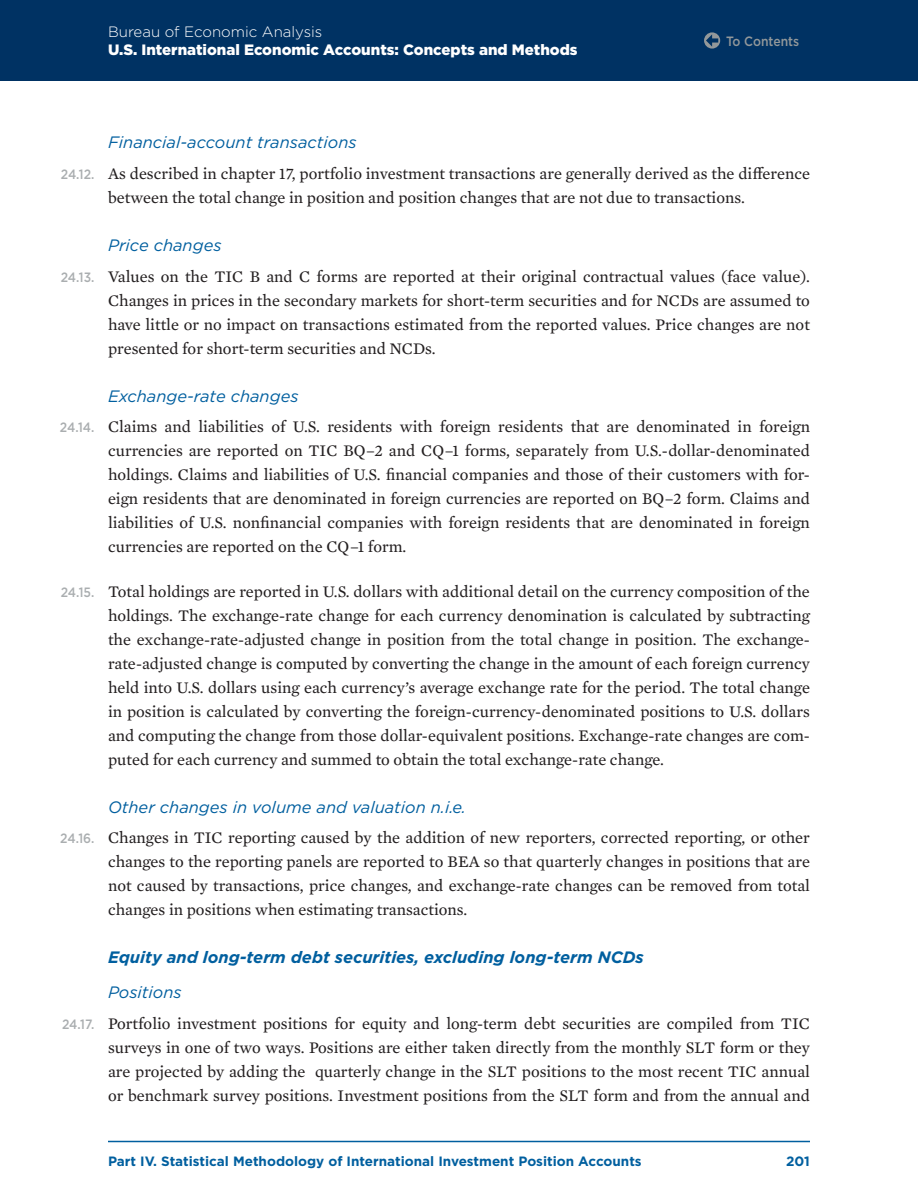
<style>
.page{position:relative;width:918px;height:1188px;background:#fff}
.page>*{position:absolute;margin:0;border:0;box-sizing:border-box;transform-origin:0 0}
.t1{font:16.5px/24px "Mercury Text G2";color:#231f20;text-align:justify}
.t2{font:italic 16.5px "Gotham";color:#005f9f}
.t3{font:italic 700 16.5px "Gotham";color:#005f9f}
.t4{font:900 15px "Gotham";color:#fff}
.t5{font:300 15px "Gotham";color:#fff}
.t6{font:700 13.5px "Gotham";color:#005f9f}
.t7{font:500 13.5px "Gotham";color:#93989a;scale:.9 1}
.s1{font-family:"Gotham";font-weight:500;font-size:13.5px;color:#aaaeb0}
</style>
<div class="page">
<div style="left:0;top:0;width:918px;height:81px;background:#003263"></div>
<hr style="left:108px;top:1141px;width:702px;height:1px;background:#005f9f">
<svg style="left:704px;top:32px;width:16px;height:17px"></svg>
<svg style="left:706px;top:34px;width:12px;height:13px"></svg>
<p class="t5" style="left:108px;top:23px;width:216px">Bureau of Economic Analysis</p>
<p class="t4" style="left:108px;top:40px;width:471px">U.S. International Economic Accounts: Concepts and Methods</p>
<p class="t7" style="left:726px;top:32px;width:83px">To Contents</p>
<h5 class="t2" style="left:108px;top:132px;width:250px">Financial-account transactions</h5>
<p class="t1" style="left:108px;top:161px;width:704px;text-indent:-47px"><span class="s1">24.12.</span> As described in chapter 17, portfolio investment transactions are generally derived as the difference between the total change in position and position changes that are not due to transactions.</p>
<h5 class="t2" style="left:108px;top:235px;width:115px">Price changes</h5>
<p class="t1" style="left:108px;top:263px;width:704px;text-indent:-47px"><span class="s1">24.13.</span> Values on the TIC B and C forms are reported at their original contractual values (face value).<br>Changes in prices in the secondary markets for short-term securities and for NCDs are assumed to have little or no impact on transactions estimated from the reported values. Price changes are not presented for short-term securities and NCDs.</p>
<h5 class="t2" style="left:108px;top:385px;width:192px">Exchange-rate changes</h5>
<p class="t1" style="left:108px;top:414px;width:704px;text-indent:-48px"><span class="s1">24.14.</span> Claims and liabilities of U.S. residents with foreign residents that are denominated in foreign currencies are reported on TIC BQ–2 and CQ–1 forms, separately from U.S.-dollar-denominated holdings. Claims and liabilities of U.S. financial companies and those of their customers with for&shy;eign residents that are denominated in foreign currencies are reported on BQ–2 form. Claims and liabilities of U.S. nonfinancial companies with foreign residents that are denominated in foreign currencies are reported on the CQ–1 form.</p>
<p class="t1" style="left:108px;top:578px;width:704px;text-indent:-47px"><span class="s1">24.15.</span> Total holdings are reported in U.S. dollars with additional detail on the currency composition of the holdings. The exchange-rate change for each currency denomination is calculated by subtracting the exchange-rate-adjusted change in position from the total change in position. The exchange&shy;rate-adjusted change is computed by converting the change in the amount of each foreign currency held into U.S. dollars using each currency’s average exchange rate for the period. The total change in position is calculated by converting the foreign-currency-denominated positions to U.S. dollars and computing the change from those dollar-equivalent positions. Exchange-rate changes are com&shy;puted for each currency and summed to obtain the total exchange-rate change.</p>
<h5 class="t2" style="left:108px;top:796px;width:359px">Other changes in volume and valuation n.i.e.</h5>
<p class="t1" style="left:108px;top:825px;width:704px;text-indent:-48px"><span class="s1">24.16.</span> Changes in TIC reporting caused by the addition of new reporters, corrected reporting, or other changes to the reporting panels are reported to BEA so that quarterly changes in positions that are not caused by transactions, price changes, and exchange-rate changes can be removed from total changes in positions when estimating transactions.</p>
<h4 class="t3" style="left:108px;top:947px;width:537px">Equity and long-term debt securities, excluding long-term NCDs</h4>
<h5 class="t2" style="left:108px;top:982px;width:75px">Positions</h5>
<p class="t1" style="left:108px;top:1010px;width:704px;text-indent:-46px"><span class="s1">24.17.</span> Portfolio investment positions for equity and long-term debt securities are compiled from TIC surveys in one of two ways. Positions are either taken directly from the monthly SLT form or they are projected by adding the quarterly change in the SLT positions to the most recent TIC annual or benchmark survey positions. Investment positions from the SLT form and from the annual and</p>
<p class="t6" style="left:108px;top:1153px;width:535px">Part IV. Statistical Methodology of International Investment Position Accounts</p>
<p class="t6" style="left:786px;top:1153px;width:25px">201</p>
</div>
